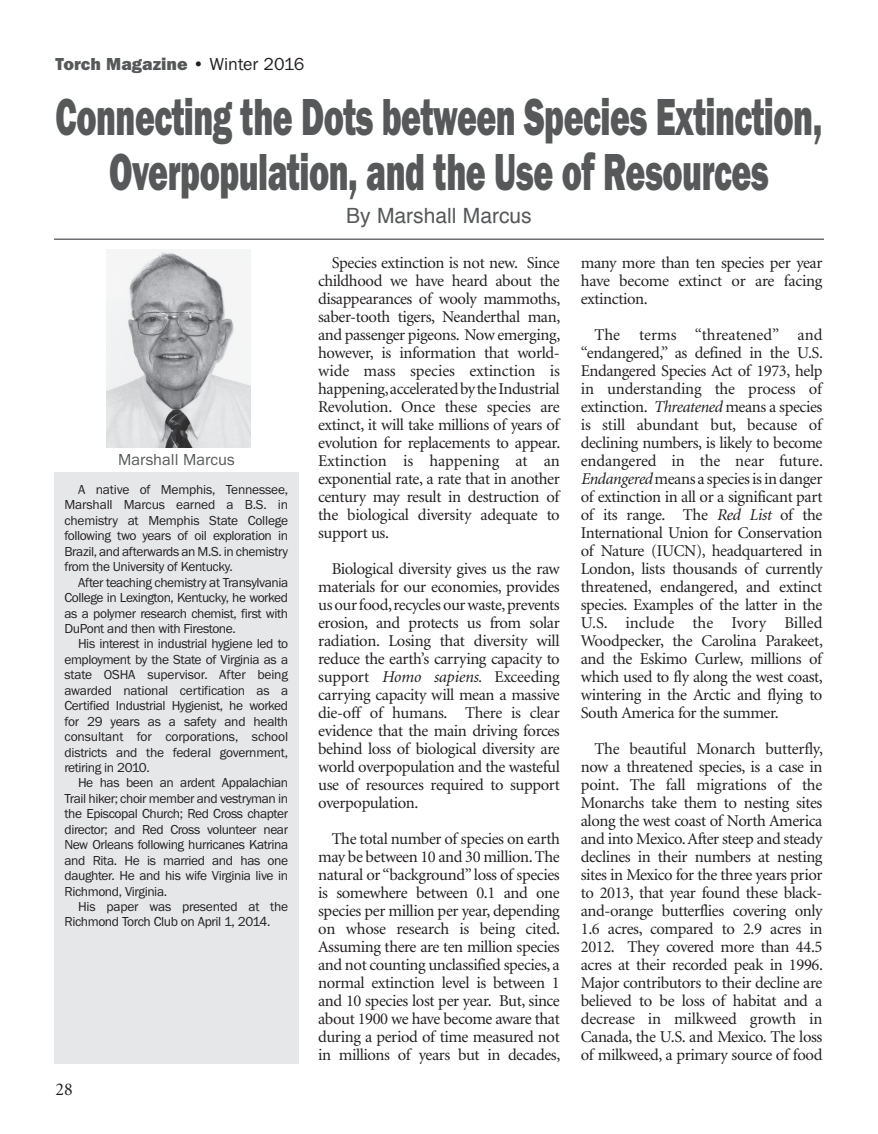
<style>
.page{position:relative;width:878px;height:1134px;background:#fff}
.page>*{position:absolute;margin:0;border:0;box-sizing:border-box;transform-origin:0 0}
.t1{font:800 54px/55.5px "Franklin Gothic Itc T";letter-spacing:-.015em;color:#57585a;text-align:center;scale:.63 1}
.t2{font:21px "Helvetica";color:#57585a}
.t3{font:800 18px "Franklin Gothic Itc T";color:#57585a}
.t4{font:18px "Minion";color:#231f20}
.t5{font:16.5px/18px "Minion";letter-spacing:-.025em;color:#231f20;text-align:justify}
.t6{font:16.5px "Franklin Gothic Itc T";color:#57585a}
.t7{font:13.5px/15.5px "Franklin Gothic Itc T";letter-spacing:-.03em;color:#231f20;text-align:justify}
.s1{font-weight:400;color:#231f20}
.s2{font-style:italic}
</style>
<div class="page">
<hr style="left:54px;top:238px;width:770px;height:2px;background:#6c6d70">
<div style="left:54px;top:472px;width:244px;height:592px;background:#e6e7e9"></div>
<img style="left:106px;top:249px;width:144px;height:198px">
<p class="t3" style="left:56px;top:53px;width:250px">Torch Magazine <span class="s1">• Winter 2016</span></p>
<h1 class="t1" style="left:56px;top:88px;width:1218px">Connecting the Dots between Species Extinction,<br>Overpopulation, and the Use of Resources</h1>
<p class="t2" style="left:346px;top:200px;width:187px">By Marshall Marcus</p>
<p class="t5" style="left:318px;top:254px;width:244px;text-indent:13px">Species extinction is not new. Since childhood we have heard about the disappearances of wooly mammoths, saber-tooth tigers, Neanderthal man, and passenger pigeons. Now emerging, however, is information that world&shy;wide mass species extinction is happening, accelerated by the Industrial Revolution. Once these species are extinct, it will take millions of years of evolution for replacements to appear.<br>Extinction is happening at an exponential rate, a rate that in another century may result in destruction of the biological diversity adequate to support us.</p>
<p class="t5" style="left:318px;top:560px;width:243px;text-indent:13px">Biological diversity gives us the raw materials for our economies, provides us our food, recycles our waste, prevents erosion, and protects us from solar radiation. Losing that diversity will reduce the earth’s carrying capacity to support <span class="s2">Homo sapiens.</span> Exceeding carrying capacity will mean a massive die-off of humans. There is clear evidence that the main driving forces behind loss of biological diversity are world overpopulation and the wasteful use of resources required to support overpopulation.</p>
<p class="t5" style="left:318px;top:830px;width:244px;text-indent:13px">The total number of species on earth may be between 10 and 30 million. The natural or “background” loss of species is somewhere between 0.1 and one species per million per year, depending on whose research is being cited.<br>Assuming there are ten million species and not counting unclassified species, a normal extinction level is between 1 and 10 species lost per year. But, since about 1900 we have become aware that during a period of time measured not in millions of years but in decades,</p>
<p class="t5" style="left:581px;top:255px;width:243px">many more than ten species per year have become extinct or are facing extinction.</p>
<p class="t5" style="left:581px;top:327px;width:244px;text-indent:13px">The terms “threatened” and “endangered,” as defined in the U.S.<br>Endangered Species Act of 1973, help in understanding the process of extinction. <span class="s2">Threatened</span> means a species is still abundant but, because of declining numbers, is likely to become endangered in the near future.<br><span class="s2">Endangered</span> means a species is in danger of extinction in all or a significant part of its range. The <span class="s2">Red List</span> of the International Union for Conservation of Nature (IUCN), headquartered in London, lists thousands of currently threatened, endangered, and extinct species. Examples of the latter in the U.S. include the Ivory Billed Woodpecker, the Carolina Parakeet, and the Eskimo Curlew, millions of which used to fly along the west coast, wintering in the Arctic and flying to South America for the summer.</p>
<p class="t5" style="left:581px;top:741px;width:244px;text-indent:13px">The beautiful Monarch butterfly, now a threatened species, is a case in point. The fall migrations of the Monarchs take them to nesting sites along the west coast of North America and into Mexico. After steep and steady declines in their numbers at nesting sites in Mexico for the three years prior to 2013, that year found these black&shy;and-orange butterflies covering only 1.6 acres, compared to 2.9 acres in 2012. They covered more than 44.5 acres at their recorded peak in 1996.<br>Major contributors to their decline are believed to be loss of habitat and a decrease in milkweed growth in Canada, the U.S. and Mexico. The loss of milkweed, a primary source of food</p>
<p class="t6" style="left:118px;top:450px;width:118px">Marshall Marcus</p>
<p class="t7" style="left:64px;top:482px;width:225px;text-indent:14px">A native of Memphis, Tennessee, Marshall Marcus earned a B.S. in chemistry at Memphis State College following two years of oil exploration in Brazil, and afterwards an M.S. in chemistry from the University of Kentucky.</p>
<p class="t7" style="left:64px;top:574px;width:225px;text-indent:14px">After teaching chemistry at Transylvania College in Lexington, Kentucky, he worked as a polymer research chemist, first with DuPont and then with Firestone.</p>
<p class="t7" style="left:64px;top:636px;width:225px;text-indent:14px">His interest in industrial hygiene led to employment by the State of Virginia as a state OSHA supervisor. After being awarded national certification as a Certified Industrial Hygienist, he worked for 29 years as a safety and health consultant for corporations, school districts and the federal government, retiring in 2010.</p>
<p class="t7" style="left:64px;top:775px;width:225px;text-indent:14px">He has been an ardent Appalachian Trail hiker; choir member and vestryman in the Episcopal Church; Red Cross chapter director; and Red Cross volunteer near New Orleans following hurricanes Katrina and Rita. He is married and has one daughter. He and his wife Virginia live in Richmond, Virginia.</p>
<p class="t7" style="left:64px;top:899px;width:225px;text-indent:14px">His paper was presented at the<br>Richmond Torch Club on April 1, 2014.</p>
<p class="t4" style="left:56px;top:1080px;width:19px">28</p>
</div>
